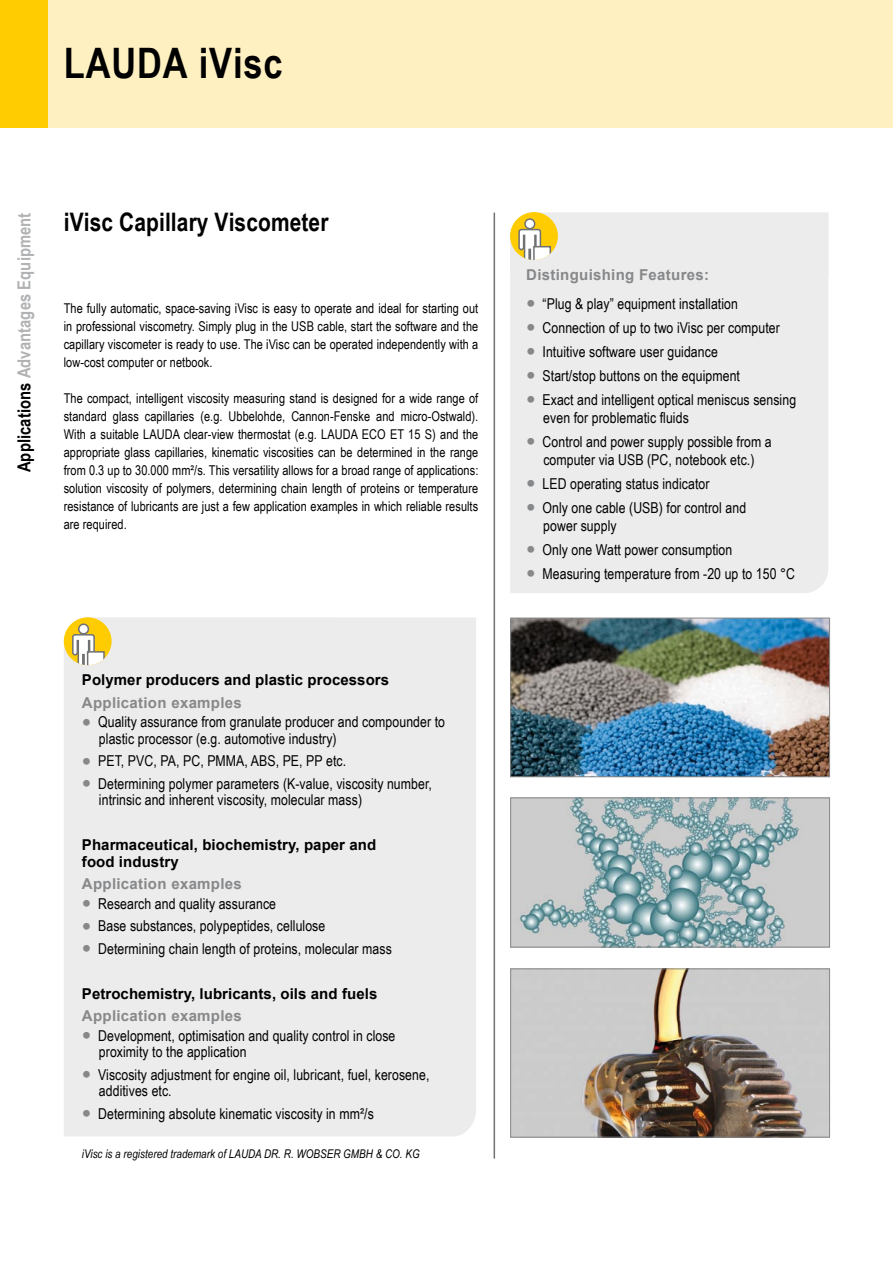
<style>
.page{position:relative;width:893px;height:1263px;background:#fff}
.page>*{position:absolute;margin:0;border:0;box-sizing:border-box;transform-origin:0 0}
.t1{font:700 42px "Arial Narrow";letter-spacing:.02em;color:#000}
.t2{font:700 25.5px "Arial Narrow";letter-spacing:.005em;color:#000}
.t3{font:700 18px "Arial Narrow";letter-spacing:.005em;color:#b1b2b4}
.t4{font:15px/16.5px "Arial Narrow";letter-spacing:.005em;color:#000}
.t5{font:700 15px/16.5px "Arial";letter-spacing:.005em;color:#000}
.t6{font:700 15px "Arial";letter-spacing:.02em;color:#878889}
.t7{font:13.5px/18px "Arial Narrow";letter-spacing:.005em;color:#000;text-align:justify}
.t8{font:italic 12px "Arial Narrow";letter-spacing:.005em;color:#000}
.s1{color:#000}
.s2{font-family:"Arial";font-size:27px;color:#878889}
</style>
<div class="page">
<img style="left:512px;top:799px;width:316px;height:146px">
<div style="left:510px;top:797px;width:320px;height:150px;border:1px solid #878889"></div>
<div style="left:0;top:0;width:893px;height:128px;background:#fff0c2"></div>
<div style="left:0;top:0;width:48px;height:128px;background:#fecc00"></div>
<img style="left:512px;top:620px;width:316px;height:155px">
<div style="left:510px;top:618px;width:320px;height:159px;border:1px solid #878889"></div>
<img style="left:512px;top:970px;width:316px;height:165px">
<div style="left:510px;top:968px;width:320px;height:169px;border:1px solid #878889"></div>
<div style="left:64px;top:617px;width:412px;height:519px;background:#ececed"></div>
<div style="left:64px;top:617px;width:48px;height:48px;background:#fecc00;border-radius:50%"></div>
<div style="left:79px;top:624px;width:9px;height:10px;background:#fff;border-radius:50%"></div>
<div style="left:78px;top:623px;width:11px;height:12px;border:2px solid #707173;border-radius:50%"></div>
<svg style="left:71px;top:633px;width:34px;height:32px"></svg>
<hr style="left:494px;top:213px;width:1px;height:945px;background:#707173">
<div style="left:510px;top:276px;width:318px;height:317px;background:#ececed"></div>
<div style="left:510px;top:213px;width:318px;height:63px;background:#ececed"></div>
<div style="left:510px;top:212px;width:48px;height:48px;background:#fecc00;border-radius:50%"></div>
<div style="left:525px;top:219px;width:10px;height:10px;background:#fff;border-radius:50%"></div>
<div style="left:524px;top:218px;width:11px;height:11px;border:2px solid #707173;border-radius:50%"></div>
<svg style="left:518px;top:228px;width:33px;height:32px"></svg>
<h1 class="t1" style="left:64px;top:38px;width:220px">LAUDA iVisc</h1>
<p class="t3" style="left:14px;top:472px;width:261px;rotate:-90deg"><span class="s1">Applications</span> Advantages Equipment</p>
<h2 class="t2" style="left:64px;top:207px;width:266px">iVisc Capillary Viscometer</h2>
<p class="t7" style="left:64px;top:299px;width:416px">The fully automatic, space-saving iVisc is easy to operate and ideal for starting out in professional viscometry. Simply plug in the USB cable, start the software and the capillary viscometer is ready to use. The iVisc can be operated independently with a low-cost computer or netbook.</p>
<p class="t7" style="left:64px;top:389px;width:416px">The compact, intelligent viscosity measuring stand is designed for a wide range of standard glass capillaries (e.g. Ubbelohde, Cannon-Fenske and micro-Ostwald).<br>With a suitable LAUDA clear-view thermostat (e.g. LAUDA ECO ET 15 S) and the appropriate glass capillaries, kinematic viscosities can be determined in the range from 0.3 up to 30.000 mm²/s. This versatility allows for a broad range of applications: solution viscosity of polymers, determining chain length of proteins or temperature resistance of lubricants are just a few application examples in which reliable results are required.</p>
<p class="t5" style="left:82px;top:672px;width:309px">Polymer producers and plastic processors</p>
<p class="t6" style="left:82px;top:694px;width:161px">Application examples</p>
<p class="t4" style="left:99px;top:714px;width:348px;text-indent:-17px"><span class="s2">•</span> Quality assurance from granulate producer and compounder to plastic processor (e.g. automotive industry)</p>
<p class="t4" style="left:82px;top:753px;width:266px"><span class="s2">•</span> PET, PVC, PA, PC, PMMA, ABS, PE, PP etc.</p>
<p class="t4" style="left:99px;top:775px;width:334px;text-indent:-17px"><span class="s2">•</span> Determining polymer parameters (K-value, viscosity number, intrinsic and inherent viscosity, molecular mass)</p>
<p class="t5" style="left:82px;top:837px;width:296px">Pharmaceutical, biochemistry, paper and food industry</p>
<p class="t6" style="left:82px;top:876px;width:161px">Application examples</p>
<p class="t4" style="left:82px;top:895px;width:196px"><span class="s2">•</span> Research and quality assurance</p>
<p class="t4" style="left:82px;top:918px;width:245px"><span class="s2">•</span> Base substances, polypeptides, cellulose</p>
<p class="t4" style="left:82px;top:940px;width:311px"><span class="s2">•</span> Determining chain length of proteins, molecular mass</p>
<p class="t5" style="left:82px;top:985px;width:297px">Petrochemistry, lubricants, oils and fuels</p>
<p class="t6" style="left:82px;top:1008px;width:161px">Application examples</p>
<p class="t4" style="left:99px;top:1027px;width:298px;text-indent:-17px"><span class="s2">•</span> Development, optimisation and quality control in close proximity to the application</p>
<p class="t4" style="left:99px;top:1066px;width:332px;text-indent:-17px"><span class="s2">•</span> Viscosity adjustment for engine oil, lubricant, fuel, kerosene, additives etc.</p>
<p class="t4" style="left:82px;top:1105px;width:293px"><span class="s2">•</span> Determining absolute kinematic viscosity in mm²/s</p>
<p class="t8" style="left:82px;top:1147px;width:339px">iVisc is a registered trademark of LAUDA DR. R. WOBSER GMBH &amp; CO. KG</p>
<p class="t6" style="left:526px;top:266px;width:184px">Distinguishing Features:</p>
<p class="t4" style="left:526px;top:295px;width:213px"><span class="s2">•</span> “Plug &amp; play” equipment installation</p>
<p class="t4" style="left:526px;top:319px;width:255px"><span class="s2">•</span> Connection of up to two iVisc per computer</p>
<p class="t4" style="left:526px;top:343px;width:193px"><span class="s2">•</span> Intuitive software user guidance</p>
<p class="t4" style="left:526px;top:367px;width:215px"><span class="s2">•</span> Start/stop buttons on the equipment</p>
<p class="t4" style="left:543px;top:390px;width:254px;line-height:18px;text-indent:-17px"><span class="s2">•</span> Exact and intelligent optical meniscus sensing even for problematic fluids</p>
<p class="t4" style="left:526px;top:432px;width:247px;line-height:18px;text-align:center"><span class="s2">•</span> Control and power supply possible from a computer via USB (PC, notebook etc.)</p>
<p class="t4" style="left:526px;top:475px;width:185px"><span class="s2">•</span> LED operating status indicator</p>
<p class="t4" style="left:543px;top:498px;width:204px;line-height:18px;text-indent:-17px"><span class="s2">•</span> Only one cable (USB) for control and power supply</p>
<p class="t4" style="left:526px;top:541px;width:208px"><span class="s2">•</span> Only one Watt power consumption</p>
<p class="t4" style="left:526px;top:565px;width:270px"><span class="s2">•</span> Measuring temperature from -20 up to 150 °C</p>
</div>
